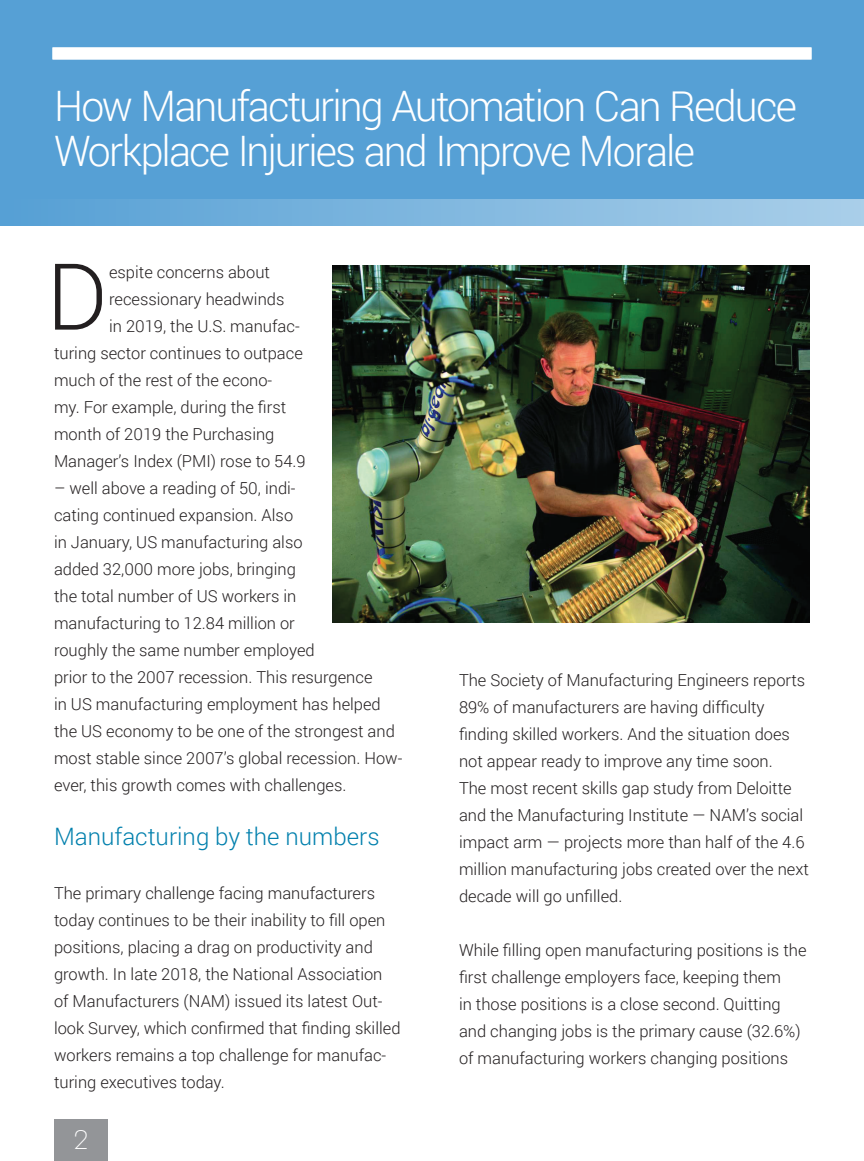
<style>
.page{position:relative;width:864px;height:1161px;background:#fff}
.page>*{position:absolute;margin:0;border:0;box-sizing:border-box;transform-origin:0 0}
.t1{font:300 92.4px "Roboto";color:#231f20}
.t2{font:300 42px/45px "Roboto";letter-spacing:-.045em;color:#fff}
.t3{font:300 24px "Roboto";color:#0280ad}
.t4{font:300 24px "Cooper Hewitt";color:#fff}
.t5{font:300 16.5px/27px "Roboto";color:#231f20}
</style>
<div class="page">
<div style="left:54px;top:1119px;width:54px;height:42px;background:#939598"></div>
<div style="left:0;top:0;width:864px;height:198px;background:#56a0d5"></div>
<svg style="left:0;top:198px;width:864px;height:28px;background:#7db6de"></svg>
<div style="left:52px;top:47px;width:760px;height:12px;background:#fff"></div>
<img style="left:332px;top:265px;width:478px;height:357px">
<h2 class="t2" style="left:54px;top:82px;width:745px">How Manufacturing Automation Can Reduce<br>Workplace Injuries and Improve Morale</h2>
<p class="t1" style="left:46px;top:233px;width:62px">D</p>
<p class="t5" style="left:109px;top:258px;width:162px">espite concerns about</p>
<p class="t5" style="left:109px;top:285px;width:177px">recessionary headwinds</p>
<p class="t5" style="left:109px;top:312px;width:192px">in 2019, the U.S. manufac-</p>
<p class="t5" style="left:54px;top:339px;width:250px">turing sector continues to outpace</p>
<p class="t5" style="left:54px;top:366px;width:220px">much of the rest of the econo-</p>
<p class="t5" style="left:54px;top:393px;width:234px">my. For example, during the first</p>
<p class="t5" style="left:54px;top:420px;width:222px">month of 2019 the Purchasing</p>
<p class="t5" style="left:54px;top:447px;width:253px">Manager’s Index (PMI) rose to 54.9</p>
<p class="t5" style="left:54px;top:474px;width:350px">– well above a reading of 50, indi-<br>cating continued expansion. Also<br>in January, US manufacturing also<br>added 32,000 more jobs, bringing<br>the total number of US workers in manufacturing to 12.84 million or<br>roughly the same number employed<br>prior to the 2007 recession. This resurgence<br>in US manufacturing employment has helped the US economy to be one of the strongest and most stable since 2007’s global recession. How&shy;ever, this growth comes with challenges.</p>
<p class="t3" style="left:54px;top:820px;width:327px">Manufacturing by the numbers</p>
<p class="t5" style="left:54px;top:879px;width:348px">The primary challenge facing manufacturers today continues to be their inability to fill open positions, placing a drag on productivity and growth. In late 2018, the National Association of Manufacturers (NAM) issued its latest Out&shy;look Survey, which confirmed that finding skilled workers remains a top challenge for manufac&shy;turing executives today.</p>
<h3 class="t4" style="left:74px;top:1126px;width:16px">2</h3>
<p class="t5" style="left:459px;top:666px;width:351px">The Society of Manufacturing Engineers reports 89% of manufacturers are having difficulty finding skilled workers. And the situation does not appear ready to improve any time soon.<br>The most recent skills gap study from Deloitte and the Manufacturing Institute — NAM’s social impact arm — projects more than half of the 4.6 million manufacturing jobs created over the next decade will go unfilled.</p>
<p class="t5" style="left:459px;top:936px;width:349px">While filling open manufacturing positions is the first challenge employers face, keeping them<br>in those positions is a close second. Quitting and changing jobs is the primary cause (32.6%) of manufacturing workers changing positions</p>
</div>
